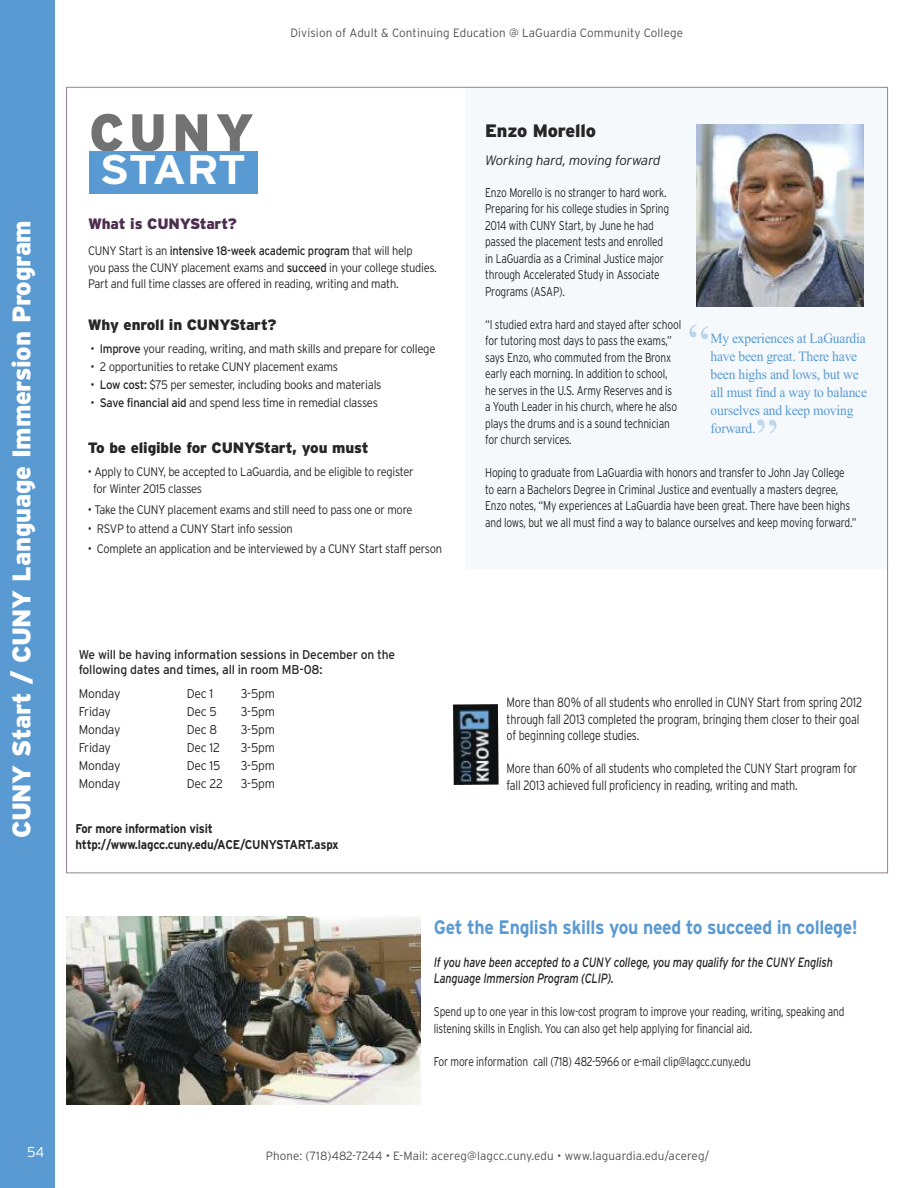
<style>
.page{position:relative;width:918px;height:1188px;background:#fff}
.page>*{position:absolute;margin:0;border:0;box-sizing:border-box;transform-origin:0 0}
.t1{font:900 52.35px "Interstate";color:#737272}
.t2{font:700 41.25px "Interstate";letter-spacing:-.025em;color:#fff;scale:1.1 1}
.t3{font:900 25.5px "Interstate";letter-spacing:-.01em;color:#fff}
.t4{font:700 19.5px "Interstate";letter-spacing:-.015em;color:#5a9ad3;scale:.9 1}
.t5{font:900 18px "Interstate";letter-spacing:-.01em;color:#272627}
.t6{font:900 15px "Interstate";letter-spacing:-.01em;color:#272627}
.t7{font:900 15px "Interstate";letter-spacing:-.01em;color:#4c2c4f}
.t8{font:14.25px/18px "Times New Roman";letter-spacing:-.015em;color:#5a9ad3;scale:.95 1}
.t9{font:300 14.25px "Interstate";color:#fff}
.t10{font:300 13.5px/16.5px "Interstate";letter-spacing:-.015em;color:#272627;scale:.8 1}
.t11{font:italic 13.5px/16.5px "Interstate";letter-spacing:-.015em;color:#272627;scale:.8 1}
.t12{font:italic 300 13.5px "Interstate";letter-spacing:-.015em;color:#272627}
.t13{font:300 12.75px/16.5px "Interstate";letter-spacing:-.015em;color:#272627;scale:.8 1}
.t14{font:300 12.75px "Interstate";letter-spacing:-.015em;color:#272627;scale:.95 1}
.t15{font:12.75px/15.3px "Interstate";letter-spacing:-.015em;color:#272627;scale:.95 1}
.t16{font:700 12.75px/16.5px "Interstate";letter-spacing:-.015em;color:#272627;scale:.9 1}
.t17{font:300 12.3px/16.5px "Interstate";letter-spacing:-.025em;color:#272627;scale:.9 1}
.t18{font:300 12.3px "Interstate";letter-spacing:-.025em;color:#272627;scale:.92 1}
.t19{font:300 12px "Interstate";letter-spacing:.01em;color:#525152}
.s1{font-weight:400}
</style>
<div class="page">
<div style="left:466px;top:88px;width:421px;height:481px;background:#f5f9fc"></div>
<div style="left:0;top:0;width:55px;height:1188px;background:#5a9ad3"></div>
<div style="left:89px;top:151px;width:168px;height:43px;background:#5a9ad3"></div>
<img style="left:453px;top:704px;width:46px;height:80px">
<img style="left:697px;top:125px;width:166px;height:182px">
<img style="left:66px;top:916px;width:355px;height:189px">
<h3 class="t3" style="left:7px;top:838px;width:620px;rotate:-90deg">CUNY Start / CUNY Language Immersion Program</h3>
<p class="t9" style="left:27px;top:1144px;width:19px">54</p>
<p class="t19" style="left:290px;top:25px;width:394px">Division of Adult &amp; Continuing Education @ LaGuardia Community College</p>
<h1 class="t1" style="left:89px;top:102px;width:166px">CUNY</h1>
<h2 class="t2" style="left:100px;top:146px;width:135px">START</h2>
<p class="t7" style="left:88px;top:215px;width:150px">What is CUNYStart?</p>
<p class="t17" style="left:88px;top:243px;width:389px">CUNY Start is an <span class="s1">intensive 18-week academic program</span> that will help<br>you pass the CUNY placement exams and <span class="s1">succeed</span> in your college studies.<br>Part and full time classes are offered in reading, writing and math.</p>
<p class="t6" style="left:88px;top:316px;width:190px">Why enroll in CUNYStart?</p>
<p class="t18" style="left:91px;top:341px;width:376px">• <span class="s1">Improve</span> your reading, writing, and math skills and prepare for college</p>
<p class="t18" style="left:91px;top:359px;width:271px">• 2 opportunities to retake CUNY placement exams</p>
<p class="t18" style="left:91px;top:377px;width:318px">• <span class="s1">Low cost:</span> $75 per semester, including books and materials</p>
<p class="t18" style="left:91px;top:395px;width:314px">• <span class="s1">Save financial aid</span> and spend less time in remedial classes</p>
<p class="t6" style="left:88px;top:440px;width:282px">To be eligible for CUNYStart, you must</p>
<p class="t17" style="left:93px;top:464px;width:358px;text-indent:-5px">• Apply to CUNY, be accepted to LaGuardia, and be eligible to register for Winter 2015 classes</p>
<p class="t17" style="left:88px;top:501px;width:362px">• Take the CUNY placement exams and still need to pass one or more</p>
<p class="t17" style="left:88px;top:521px;width:229px">• RSVP to attend a CUNY Start info session</p>
<p class="t17" style="left:88px;top:540px;width:395px">• Complete an application and be interviewed by a CUNY Start staff person</p>
<p class="t15" style="left:79px;top:647px;width:335px">We will be having information sessions in December on the following dates and times, all in room MB-08:</p>
<p class="t14" style="left:79px;top:686px;width:46px">Monday</p>
<p class="t14" style="left:187px;top:686px;width:30px">Dec 1</p>
<p class="t14" style="left:241px;top:686px;width:38px">3-5pm</p>
<p class="t14" style="left:79px;top:704px;width:36px">Friday</p>
<p class="t14" style="left:187px;top:704px;width:33px">Dec 5</p>
<p class="t14" style="left:241px;top:704px;width:38px">3-5pm</p>
<p class="t14" style="left:79px;top:722px;width:46px">Monday</p>
<p class="t14" style="left:187px;top:722px;width:34px">Dec 8</p>
<p class="t14" style="left:241px;top:722px;width:38px">3-5pm</p>
<p class="t14" style="left:79px;top:740px;width:36px">Friday</p>
<p class="t14" style="left:187px;top:740px;width:37px">Dec 12</p>
<p class="t14" style="left:241px;top:740px;width:38px">3-5pm</p>
<p class="t14" style="left:79px;top:758px;width:46px">Monday</p>
<p class="t14" style="left:187px;top:758px;width:37px">Dec 15</p>
<p class="t14" style="left:241px;top:758px;width:38px">3-5pm</p>
<p class="t14" style="left:79px;top:776px;width:46px">Monday</p>
<p class="t14" style="left:187px;top:776px;width:40px">Dec 22</p>
<p class="t14" style="left:241px;top:776px;width:38px">3-5pm</p>
<p class="t16" style="left:75px;top:820px;width:294px">For more information visit http://www.lagcc.cuny.edu/ACE/CUNYSTART.aspx</p>
<h3 class="t5" style="left:485px;top:120px;width:112px">Enzo Morello</h3>
<p class="t12" style="left:485px;top:152px;width:177px">Working hard, moving forward</p>
<p class="t13" style="left:485px;top:184px;width:232px">Enzo Morello is no stranger to hard work.<br>Preparing for his college studies in Spring 2014 with CUNY Start, by June he had passed the placement tests and enrolled in LaGuardia as a Criminal Justice major through Accelerated Study in Associate Programs (ASAP).</p>
<p class="t13" style="left:485px;top:316px;width:247px">“I studied extra hard and stayed after school for tutoring most days to pass the exams,” says Enzo, who commuted from the Bronx early each morning. In addition to school, he serves in the U.S. Army Reserves and is<br>a Youth Leader in his church, where he also plays the drums and is a sound technician for church services.</p>
<p class="t13" style="left:485px;top:465px;width:466px">Hoping to graduate from LaGuardia with honors and transfer to John Jay College to earn a Bachelors Degree in Criminal Justice and eventually a masters degree, Enzo notes, “My experiences at LaGuardia have been great. There have been highs and lows, but we all must find a way to balance ourselves and keep moving forward.”</p>
<p class="t8" style="left:711px;top:329px;width:166px">My experiences at LaGuardia have been great. There have been highs and lows, but we all must find a way to balance ourselves and keep moving forward.</p>
<p class="t10" style="left:507px;top:694px;width:446px">More than 80% of all students who enrolled in CUNY Start from spring 2012 through fall 2013 completed the program, bringing them closer to their goal of beginning college studies.</p>
<p class="t10" style="left:507px;top:760px;width:440px">More than 60% of all students who completed the CUNY Start program for fall 2013 achieved full proficiency in reading, writing and math.</p>
<h3 class="t4" style="left:434px;top:915px;width:473px">Get the English skills you need to succeed in college!</h3>
<p class="t11" style="left:434px;top:954px;width:500px">If you have been accepted to a CUNY college, you may qualify for the CUNY English<br>Language Immersion Program (CLIP).</p>
<p class="t13" style="left:434px;top:1003px;width:515px">Spend up to one year in this low-cost program to improve your reading, writing, speaking and listening skills in English. You can also get help applying for financial aid.</p>
<p class="t13" style="left:434px;top:1053px;width:398px">For more information call (718) 482-5966 or e-mail clip@lagcc.cuny.edu</p>
<p class="t19" style="left:266px;top:1149px;width:445px">Phone: (718)482-7244 • E-Mail: acereg@lagcc.cuny.edu • www.laguardia.edu/acereg/</p>
</div>
